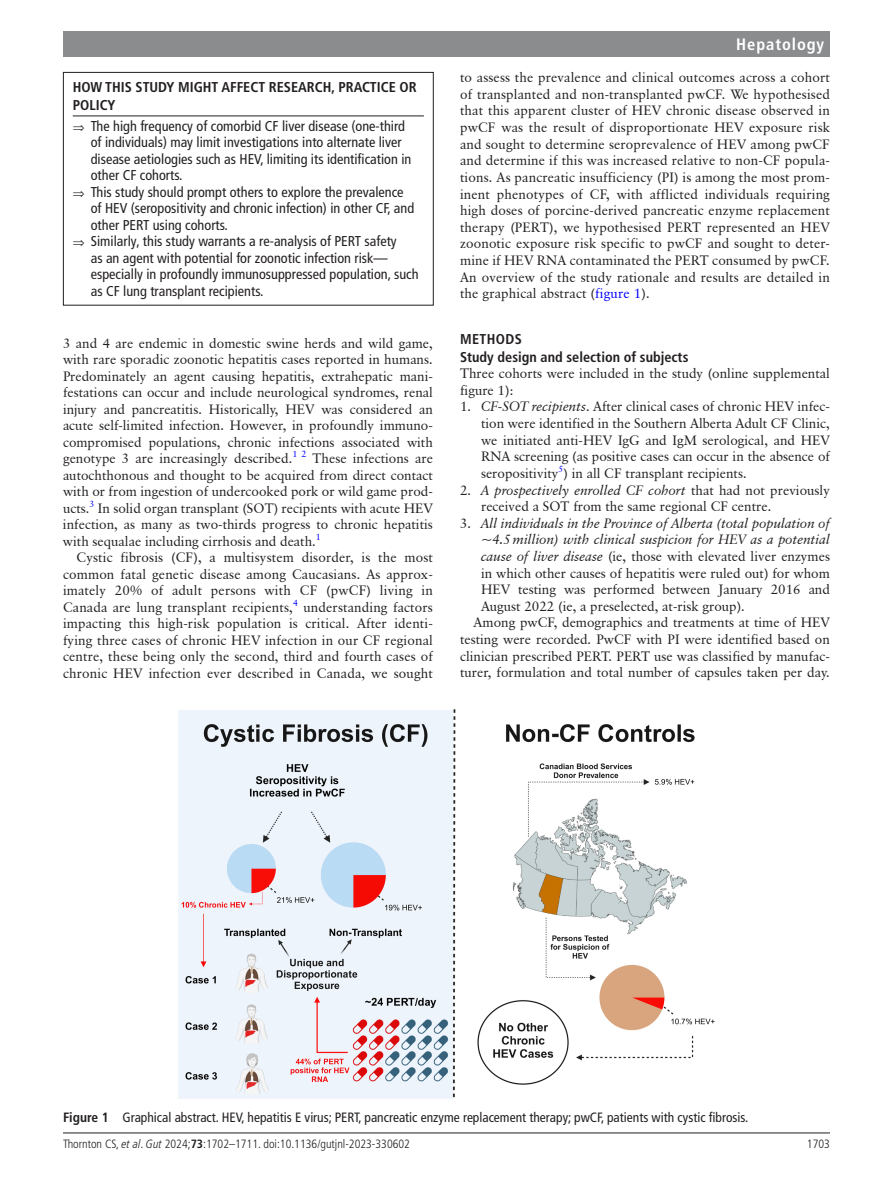
<style>
.page{position:relative;width:893px;height:1191px;background:#fff}
.page>*{position:absolute;margin:0;border:0;box-sizing:border-box;transform-origin:0 0}
.t1{font:700 condensed 16.5px "Frutiger LT Pro";letter-spacing:.055em;color:#fff}
.t2{font:condensed 14.25px "Frutiger LT Pro";color:#231f20}
.t3{font:700 condensed 14.25px/17.4px "Frutiger LT Pro";color:#231f20}
.t4{font:13.5px/16.5px "Classical Garamond BT";color:#231f20;text-align:justify}
.t5{font:condensed 13.5px "Frutiger LT Pro";color:#231f20}
.t6{font:italic 13.5px "Classical Garamond BT";color:#231f20}
.t7{font:300 condensed 12px "Frutiger LT Pro";color:#231f20}
.s1{color:#00f}
.s2{font-style:italic}
.s3{font-style:normal}
.s4{font-weight:700}
</style>
<div class="page">
<hr style="left:63px;top:1132px;width:767px;height:1px;background:#231f20">
<div style="left:63px;top:31px;width:767px;height:25px;background:#8a8c8e"></div>
<img style="left:178px;top:709px;width:537px;height:389px">
<hr style="left:73px;top:116px;width:351px;height:1px;background:#231f20">
<div style="left:63px;top:72px;width:371px;height:233px;border:1px solid #231f20"></div>
<p class="t3" style="left:73px;top:79px;width:345px">HOW THIS STUDY MIGHT AFFECT RESEARCH, PRACTICE OR<br>POLICY</p>
<p class="t2" style="left:73px;top:117px;width:334px">⇒ The high frequency of comorbid CF liver disease (one-third</p>
<p class="t2" style="left:91px;top:134px;width:312px">of individuals) may limit investigations into alternate liver</p>
<p class="t2" style="left:91px;top:150px;width:322px">disease aetiologies such as HEV, limiting its identification in</p>
<p class="t2" style="left:91px;top:167px;width:93px">other CF cohorts.</p>
<p class="t2" style="left:73px;top:183px;width:332px">⇒ This study should prompt others to explore the prevalence</p>
<p class="t2" style="left:91px;top:200px;width:325px">of HEV (seropositivity and chronic infection) in other CF, and</p>
<p class="t2" style="left:91px;top:216px;width:139px">other PERT using cohorts.</p>
<p class="t2" style="left:73px;top:233px;width:325px">⇒ Similarly, this study warrants a re-analysis of PERT safety</p>
<p class="t2" style="left:91px;top:249px;width:299px">as an agent with potential for zoonotic infection risk—</p>
<p class="t2" style="left:91px;top:266px;width:329px">especially in profoundly immunosuppressed population, such</p>
<p class="t2" style="left:91px;top:282px;width:174px">as CF lung transplant recipients.</p>
<p class="t4" style="left:63px;top:334px;width:371px">3 and 4 are endemic in domestic swine herds and wild game, with rare sporadic zoonotic hepatitis cases reported in humans.<br>Predominately an agent causing hepatitis, extrahepatic mani&shy;festations can occur and include neurological syndromes, renal injury and pancreatitis. Historically, HEV was considered an acute self-limited infection. However, in profoundly immuno&shy;compromised populations, chronic infections associated with genotype 3 are increasingly described.<sup>1</sup> <sup>2</sup></p>
<p class="t4" style="left:63px;top:450px;width:371px;text-indent:250px">These infections are autochthonous and thought to be acquired from direct contact with or from ingestion of undercooked pork or wild game prod&shy;ucts.<sup>3</sup> In solid organ transplant (SOT) recipients with acute HEV infection, as many as two-thirds progress to chronic hepatitis with sequalae including cirrhosis and death.<sup>1</sup></p>
<p class="t4" style="left:63px;top:549px;width:371px;text-indent:14px">Cystic fibrosis (CF), a multisystem disorder, is the most common fatal genetic disease among Caucasians. As approx&shy;imately 20% of adult persons with CF (pwCF) living in Canada are lung transplant recipients,<sup>4</sup> understanding factors impacting this high-risk population is critical. After identi&shy;fying three cases of chronic HEV infection in our CF regional centre, these being only the second, third and fourth cases of chronic HEV infection ever described in Canada, we sought</p>
<p class="t1" style="left:736px;top:34px;width:90px">Hepatology</p>
<p class="t4" style="left:460px;top:69px;width:371px">to assess the prevalence and clinical outcomes across a cohort of transplanted and non-transplanted pwCF. We hypothesised that this apparent cluster of HEV chronic disease observed in pwCF was the result of disproportionate HEV exposure risk and sought to determine seroprevalence of HEV among pwCF and determine if this was increased relative to non-CF popula&shy;tions. As pancreatic insufficiency (PI) is among the most prom&shy;inent phenotypes of CF, with afflicted individuals requiring high doses of porcine-derived pancreatic enzyme replacement therapy (PERT), we hypothesised PERT represented an HEV zoonotic exposure risk specific to pwCF and sought to deter&shy;mine if HEV RNA contaminated the PERT consumed by pwCF.<br>An overview of the study rationale and results are detailed in the graphical abstract (<span class="s1">figure 1</span>).</p>
<p class="t3" style="left:460px;top:331px;width:230px">METHODS<br>Study design and selection of subjects</p>
<p class="t4" style="left:460px;top:365px;width:371px">Three cohorts were included in the study (online supplemental figure 1):</p>
<p class="t4" style="left:481px;top:398px;width:350px;text-indent:-21px">1. <span class="s2">CF-SOT recipients</span>. After clinical cases of chronic HEV infec&shy;tion were identified in the Southern Alberta Adult CF Clinic, we initiated anti-HEV IgG and IgM serological, and HEV RNA screening (as positive cases can occur in the absence of seropositivity<sup>5</sup>) in all CF transplant recipients.</p>
<p class="t4" style="left:481px;top:481px;width:350px;text-indent:-21px">2. <span class="s2">A prospectively enrolled CF cohort</span> that had not previously received a SOT from the same regional CF centre.</p>
<p class="t6" style="left:460px;top:515px;width:371px"><span class="s3">3.</span> All individuals in the Province of Alberta (total population of</p>
<p class="t6" style="left:481px;top:531px;width:350px">~4.5million) with clinical suspicion for HEV as a potential</p>
<p class="t4" style="left:481px;top:548px;width:350px"><span class="s2">cause of liver disease</span> (ie, those with elevated liver enzymes</p>
<p class="t4" style="left:481px;top:564px;width:350px">in which other causes of hepatitis were ruled out) for whom</p>
<p class="t4" style="left:481px;top:581px;width:350px">HEV testing was performed between January 2016 and</p>
<p class="t4" style="left:481px;top:597px;width:265px">August 2022 (ie, a preselected, at-risk group).</p>
<p class="t4" style="left:474px;top:614px;width:358px">Among pwCF, demographics and treatments at time of HEV</p>
<p class="t4" style="left:460px;top:631px;width:371px">testing were recorded. PwCF with PI were identified based on</p>
<p class="t4" style="left:460px;top:647px;width:371px">clinician prescribed PERT. PERT use was classified by manufac-</p>
<p class="t4" style="left:460px;top:664px;width:371px">turer, formulation and total number of capsules taken per day.</p>
<p class="t5" style="left:63px;top:1109px;width:687px"><span class="s4">Figure 1</span> Graphical abstract. HEV, hepatitis E virus; PERT, pancreatic enzyme replacement therapy; pwCF, patients with cystic fibrosis.</p>
<p class="t7" style="left:63px;top:1136px;width:349px">Thornton CS, <span class="s2">et al</span>. <span class="s2">Gut</span> 2024;<span class="s4">73</span>:1702–1711. doi:10.1136/gutjnl-2023-330602</p>
<p class="t7" style="left:807px;top:1136px;width:25px">1703</p>
</div>
